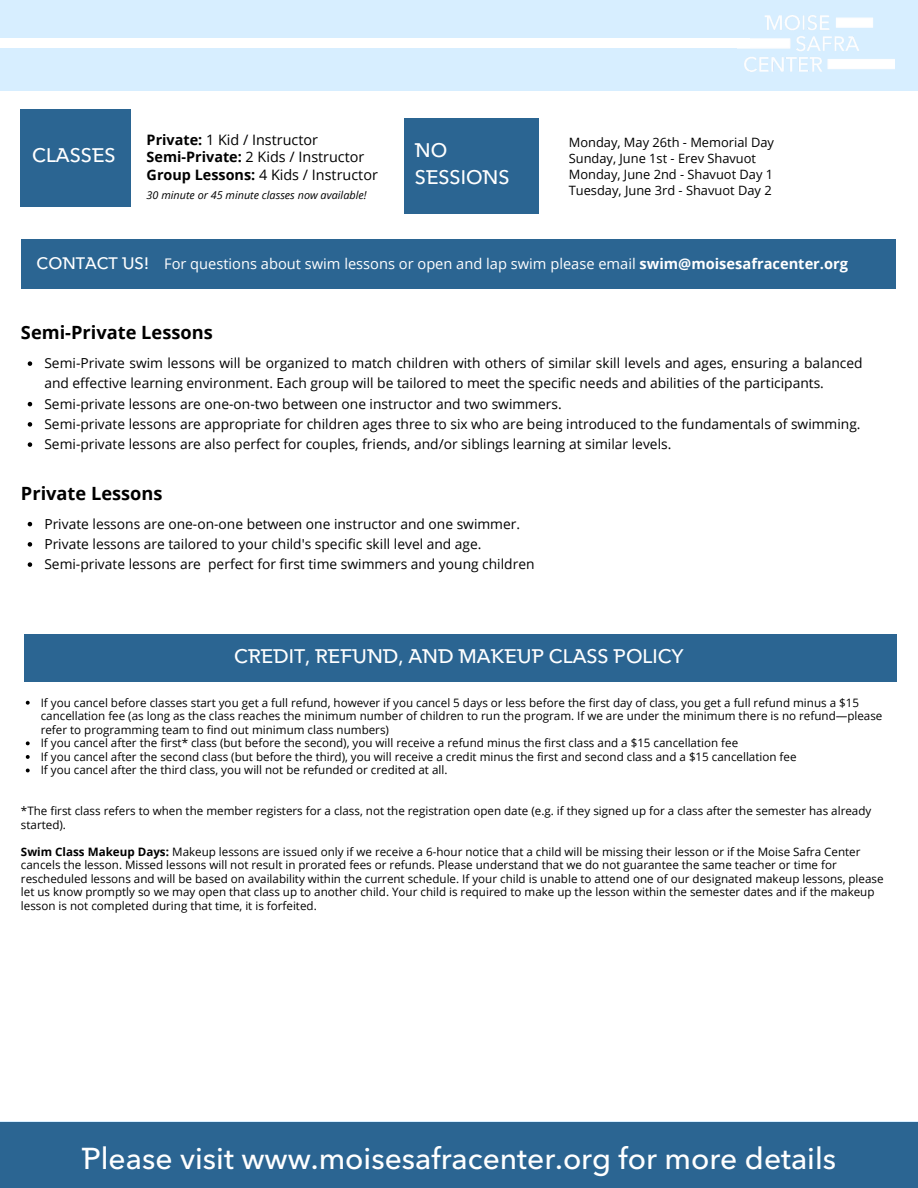
<style>
.page{position:relative;width:918px;height:1188px;background:#d7eeff}
.page>*{position:absolute;margin:0;border:0;box-sizing:border-box;transform-origin:0 0}
.t1{font:30px "Avenirfor MSC Bar";color:#fff}
.t2{font:19.5px/27px "Avenirfor MSC Bar";color:#fff}
.t3{font:700 18.3px "Open Sans";color:#000}
.t4{font:16.5px "Avenirfor MSC Bar";color:#fff}
.t5{font:14.7px "Open Sans";color:#fff}
.t6{font:14.4px/17.5px "Open Sans";color:#000}
.t7{font:13.8px/20.2px "Open Sans";color:#000}
.t8{font:12.9px/16px "Open Sans";color:#000}
.t9{font:11.55px/13.5px "Open Sans";color:#000}
.t10{font:italic 10.8px "Open Sans";color:#000}
.s1{font-weight:700}
</style>
<div class="page">
<img style="left:737px;top:15px;width:158px;height:56px">
<div style="left:0;top:38px;width:750px;height:10px;background:#fff"></div>
<div style="left:0;top:1122px;width:918px;height:66px;background:#2b6592"></div>
<div style="left:0;top:92px;width:918px;height:1029px;background:#fff"></div>
<div style="left:21px;top:109px;width:110px;height:98px;background:#2b6592"></div>
<svg style="left:28px;top:361px;width:4px;height:5px"></svg>
<svg style="left:28px;top:402px;width:4px;height:4px"></svg>
<svg style="left:28px;top:422px;width:4px;height:5px"></svg>
<svg style="left:28px;top:442px;width:4px;height:5px"></svg>
<div style="left:25px;top:634px;width:872px;height:48px;background:#2b6592"></div>
<svg style="left:26px;top:701px;width:4px;height:4px"></svg>
<svg style="left:26px;top:741px;width:4px;height:4px"></svg>
<svg style="left:26px;top:755px;width:4px;height:4px"></svg>
<svg style="left:26px;top:769px;width:4px;height:3px"></svg>
<div style="left:21px;top:240px;width:874px;height:49px;background:#2b6592"></div>
<svg style="left:28px;top:522px;width:4px;height:4px"></svg>
<svg style="left:28px;top:542px;width:4px;height:5px"></svg>
<svg style="left:28px;top:562px;width:4px;height:5px"></svg>
<div style="left:404px;top:118px;width:134px;height:96px;background:#2b6592"></div>
<p class="t2" style="left:32px;top:143px;width:85px">CLASSES</p>
<h5 class="t6" style="left:147px;top:131px;width:233px"><span class="s1">Private:</span> 1 Kid / Instructor<br><span class="s1">Semi-Private:</span> 2 Kids / Instructor<br><span class="s1">Group Lessons:</span> 4 Kids / Instructor</h5>
<p class="t10" style="left:147px;top:187px;width:221px">30 minute or 45 minute classes now available!</p>
<h6 class="t2" style="left:415px;top:137px;width:96px">NO<br>SESSIONS</h6>
<h6 class="t8" style="left:569px;top:134px;width:207px">Monday, May 26th - Memorial Day<br>Sunday, June 1st - Erev Shavuot<br>Monday, June 2nd - Shavuot Day 1<br>Tuesday, June 3rd - Shavuot Day 2</h6>
<h2 class="t4" style="left:37px;top:252px;width:114px">CONTACT US!</h2>
<p class="t5" style="left:164px;top:253px;width:686px">For questions about swim lessons or open and lap swim please email <span class="s1">swim@moisesafracenter.org</span></p>
<p class="t3" style="left:21px;top:320px;width:193px">Semi-Private Lessons</p>
<h2 class="t7" style="left:44px;top:353px;width:820px">Semi-Private swim lessons will be organized to match children with others of similar skill levels and ages, ensuring a balanced and effective learning environment. Each group will be tailored to meet the specific needs and abilities of the participants.</h2>
<h6 class="t7" style="left:44px;top:393px;width:519px">Semi-private lessons are one-on-two between one instructor and two swimmers.</h6>
<h4 class="t7" style="left:44px;top:413px;width:818px">Semi-private lessons are appropriate for children ages three to six who are being introduced to the fundamentals of swimming.</h4>
<h5 class="t7" style="left:44px;top:434px;width:629px">Semi-private lessons are also perfect for couples, friends, and/or siblings learning at similar levels.</h5>
<p class="t3" style="left:21px;top:480px;width:143px">Private Lessons</p>
<p class="t7" style="left:44px;top:513px;width:477px">Private lessons are one-on-one between one instructor and one swimmer.</p>
<p class="t7" style="left:44px;top:533px;width:439px">Private lessons are tailored to your child's specific skill level and age.</p>
<h6 class="t7" style="left:44px;top:554px;width:492px">Semi-private lessons are perfect for first time swimmers and young children</h6>
<p class="t2" style="left:234px;top:643px;width:451px">CREDIT, REFUND, AND MAKEUP CLASS POLICY</p>
<h3 class="t9" style="left:41px;top:695px;width:843px">If you cancel before classes start you get a full refund, however if you cancel 5 days or less before the first day of class, you get a full refund minus a $15 cancellation fee (as long as the class reaches the minimum number of children to run the program. If we are under the minimum there is no refund—please refer to programming team to find out minimum class numbers)</h3>
<p class="t9" style="left:41px;top:736px;width:699px">If you cancel after the first* class (but before the second), you will receive a refund minus the first class and a $15 cancellation fee</p>
<p class="t9" style="left:41px;top:750px;width:757px">If you cancel after the second class (but before the third), you will receive a credit minus the first and second class and a $15 cancellation fee</p>
<p class="t9" style="left:41px;top:763px;width:408px">If you cancel after the third class, you will not be refunded or credited at all.</p>
<h3 class="t9" style="left:21px;top:804px;width:852px">*The first class refers to when the member registers for a class, not the registration open date (e.g. if they signed up for a class after the semester has already started).</h3>
<p class="t9" style="left:21px;top:844px;width:864px"><span class="s1">Swim Class Makeup Days:</span> Makeup lessons are issued only if we receive a 6-hour notice that a child will be missing their lesson or if the Moise Safra Center cancels the lesson. Missed lessons will not result in prorated fees or refunds. Please understand that we do not guarantee the same teacher or time for rescheduled lessons and will be based on availability within the current schedule. If your child is unable to attend one of our designated makeup lessons, please let us know promptly so we may open that class up to another child. Your child is required to make up the lesson within the semester dates and if the makeup lesson is not completed during that time, it is forfeited.</p>
<h2 class="t1" style="left:82px;top:1139px;width:756px">Please visit www.moisesafracenter.org for more details</h2>
</div>
